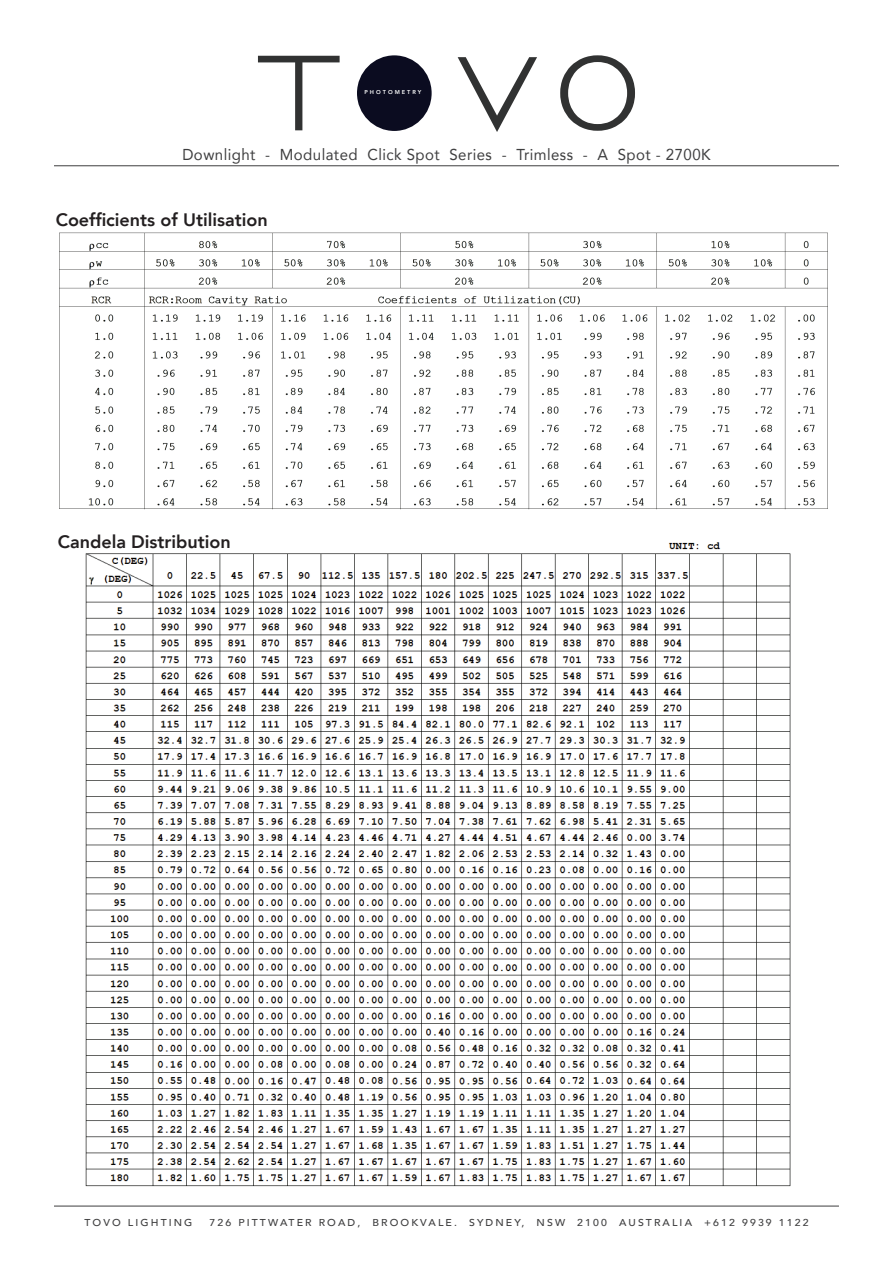
<style>
.page{position:relative;width:893px;height:1263px;background:#fff}
.page>*{position:absolute;margin:0;border:0;box-sizing:border-box;transform-origin:0 0}
.t1{font:800 18px "Avenir";color:#231f20}
.t2{font:15.75px "Avenir";letter-spacing:.03em;color:#3e3e3f;scale:.95 1}
.t3{font:500 10.05px "Avenir";letter-spacing:.2em;color:#3e3e3f;scale:1.05 1}
.t4{font:800 5.7px "Avenir";letter-spacing:.35em;color:#fdfefe}
</style>
<div class="page">
<svg style="left:258px;top:56px;width:82px;height:74px"></svg>
<svg style="left:458px;top:57px;width:79px;height:75px"></svg>
<svg style="left:560px;top:55px;width:75px;height:76px"></svg>
<div style="left:357px;top:55px;width:75px;height:76px;background:#0b0c20;border-radius:50%"></div>
<hr style="left:54px;top:1206px;width:785px;height:1px;background:#3e3e3f">
<hr style="left:54px;top:165px;width:785px;height:1px;background:#3e3e3f">
<img style="left:85px;top:542px;width:706px;height:645px">
<div style="left:58px;top:526px;width:173px;height:26px;background:#fff"></div>
<img style="left:59px;top:232px;width:769px;height:278px">
<p class="t4" style="left:365px;top:88px;width:58px">PHOTOMETRY</p>
<h2 class="t2" style="left:182px;top:142px;width:557px">Downlight - Modulated Click Spot Series - Trimless - A Spot - 2700K</h2>
<h1 class="t1" style="left:56px;top:206px;width:214px">Coefficients of Utilisation</h1>
<h1 class="t1" style="left:58px;top:528px;width:175px">Candela Distribution</h1>
<p class="t3" style="left:84px;top:1214px;width:104px">TOVO LIGHTING</p>
<p class="t3" style="left:210px;top:1214px;width:572px">726 PITTWATER ROAD, BROOKVALE. SYDNEY, NSW 2100 AUSTRALIA +612 9939 1122</p>
</div>
